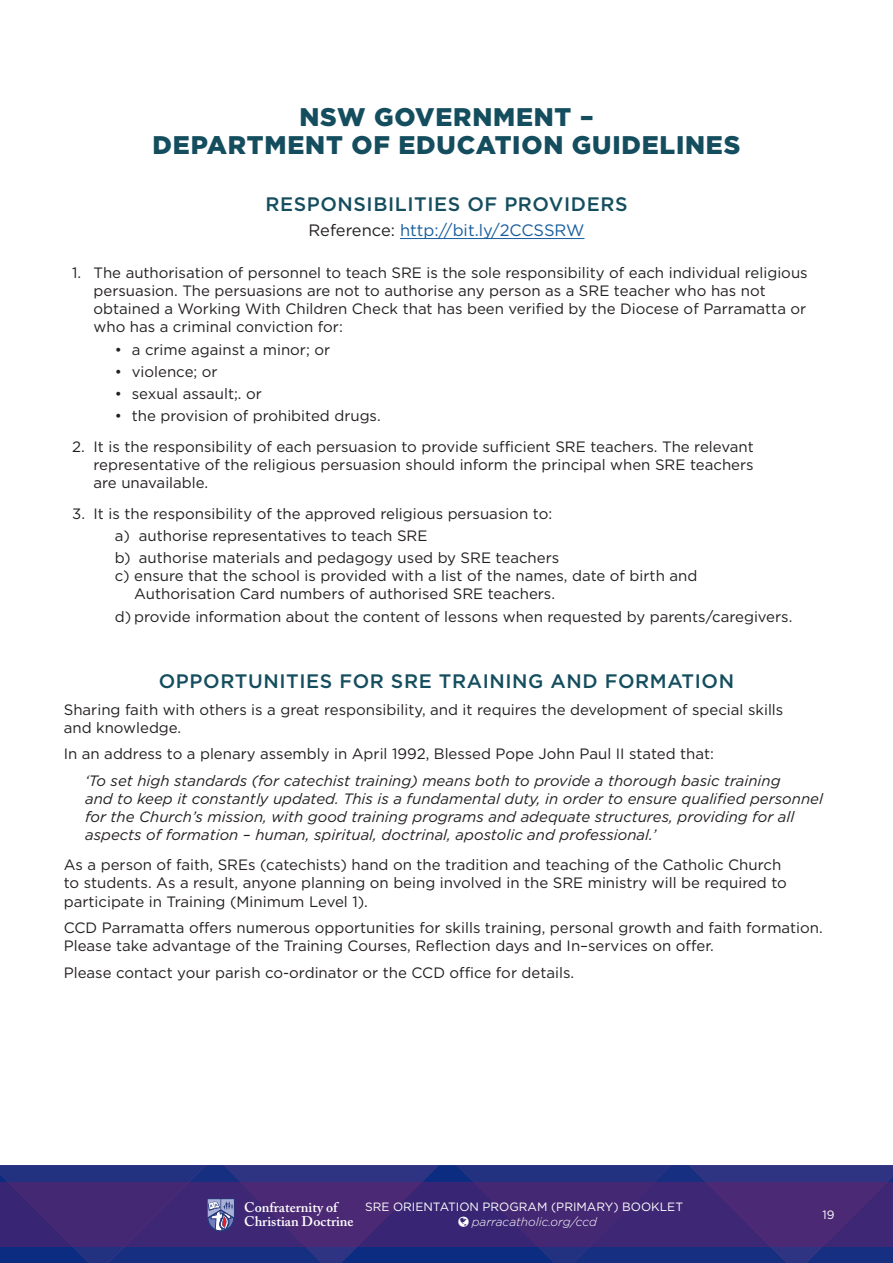
<style>
.page{position:relative;width:893px;height:1263px;background:#fff}
.page>*{position:absolute;margin:0;border:0;box-sizing:border-box;transform-origin:0 0}
.t1{font:900 25.5px/28.5px "Gotham";letter-spacing:.03em;color:#144d5e;text-align:center}
.t2{font:500 19.5px "Gotham";letter-spacing:.03em;color:#144d5e}
.t3{font:16.5px "Gotham";color:#175d9e}
.t4{font:15px/18px "Gotham";color:#231f20}
.t5{font:italic 15px/18px "Gotham";color:#231f20}
.t6{font:600 13.95px/14.4px "Adobe Caslon Pro";color:#fff}
.t7{font:12px "Gotham";color:#fff}
.t8{font:italic 300 12px "Gotham";color:#fff}
.s1{color:#231f20}
</style>
<div class="page">
<hr style="left:400px;top:238px;width:184px;height:1px;background:#175d9e">
<svg style="left:0;top:1165px;width:893px;height:98px;background:#372b78"></svg>
<p class="t1" style="left:153px;top:102px;width:589px">NSW GOVERNMENT –<br>DEPARTMENT OF EDUCATION GUIDELINES</p>
<p class="t2" style="left:265px;top:193px;width:364px">RESPONSIBILITIES OF PROVIDERS</p>
<p class="t3" style="left:308px;top:221px;width:278px"><span class="s1">Reference:</span> http://bit.ly/2CCSSRW</p>
<p class="t4" style="left:94px;top:264px;width:716px;text-indent:-21px">1. The authorisation of personnel to teach SRE is the sole responsibility of each individual religious persuasion. The persuasions are not to authorise any person as a SRE teacher who has not obtained a Working With Children Check that has been verified by the Diocese of Parramatta or who has a criminal conviction for:</p>
<p class="t4" style="left:115px;top:340px;width:217px">• a crime against a minor; or</p>
<p class="t4" style="left:115px;top:362px;width:104px">• violence; or</p>
<p class="t4" style="left:115px;top:385px;width:149px">• sexual assault;. or</p>
<p class="t4" style="left:115px;top:407px;width:267px">• the provision of prohibited drugs.</p>
<p class="t4" style="left:94px;top:438px;width:662px;text-align:justify;text-indent:-21px">2. It is the responsibility of each persuasion to provide sufficient SRE teachers. The relevant representative of the religious persuasion should inform the principal when SRE teachers are unavailable.</p>
<p class="t4" style="left:72px;top:504px;width:481px">3. It is the responsibility of the approved religious persuasion to:</p>
<p class="t4" style="left:115px;top:527px;width:314px">a) authorise representatives to teach SRE</p>
<p class="t4" style="left:115px;top:549px;width:446px">b) authorise materials and pedagogy used by SRE teachers</p>
<p class="t4" style="left:134px;top:567px;width:564px;text-indent:-20px">c) ensure that the school is provided with a list of the names, date of birth and<br>Authorisation Card numbers of authorised SRE teachers.</p>
<p class="t4" style="left:115px;top:607px;width:679px">d) provide information about the content of lessons when requested by parents/caregivers.</p>
<p class="t2" style="left:159px;top:670px;width:577px">OPPORTUNITIES FOR SRE TRAINING AND FORMATION</p>
<p class="t4" style="left:64px;top:700px;width:721px">Sharing faith with others is a great responsibility, and it requires the development of special skills and knowledge.</p>
<p class="t4" style="left:64px;top:745px;width:652px">In an address to a plenary assembly in April 1992, Blessed Pope John Paul II stated that:</p>
<p class="t5" style="left:85px;top:771px;width:739px">‘To set high standards (for catechist training) means both to provide a thorough basic training<br>and to keep it constantly updated. This is a fundamental duty, in order to ensure qualified personnel for the Church’s mission, with good training programs and adequate structures, providing for all aspects of formation – human, spiritual, doctrinal, apostolic and professional.’</p>
<p class="t4" style="left:64px;top:856px;width:725px">As a person of faith, SREs (catechists) hand on the tradition and teaching of the Catholic Church to students. As a result, anyone planning on being involved in the SRE ministry will be required to participate in Training (Minimum Level 1).</p>
<p class="t4" style="left:64px;top:918px;width:760px">CCD Parramatta offers numerous opportunities for skills training, personal growth and faith formation.<br>Please take advantage of the Training Courses, Reflection days and In–services on offer.</p>
<p class="t4" style="left:64px;top:963px;width:512px">Please contact your parish co-ordinator or the CCD office for details.</p>
<p class="t6" style="left:244px;top:1199px;width:111px">Confraternity of<br>Christian Doctrine</p>
<p class="t7" style="left:822px;top:1208px;width:14px">19</p>
<p class="t7" style="left:365px;top:1200px;width:319px">SRE ORIENTATION PROGRAM (PRIMARY) BOOKLET</p>
<p class="t8" style="left:472px;top:1215px;width:127px">parracatholic.org/ccd</p>
</div>
